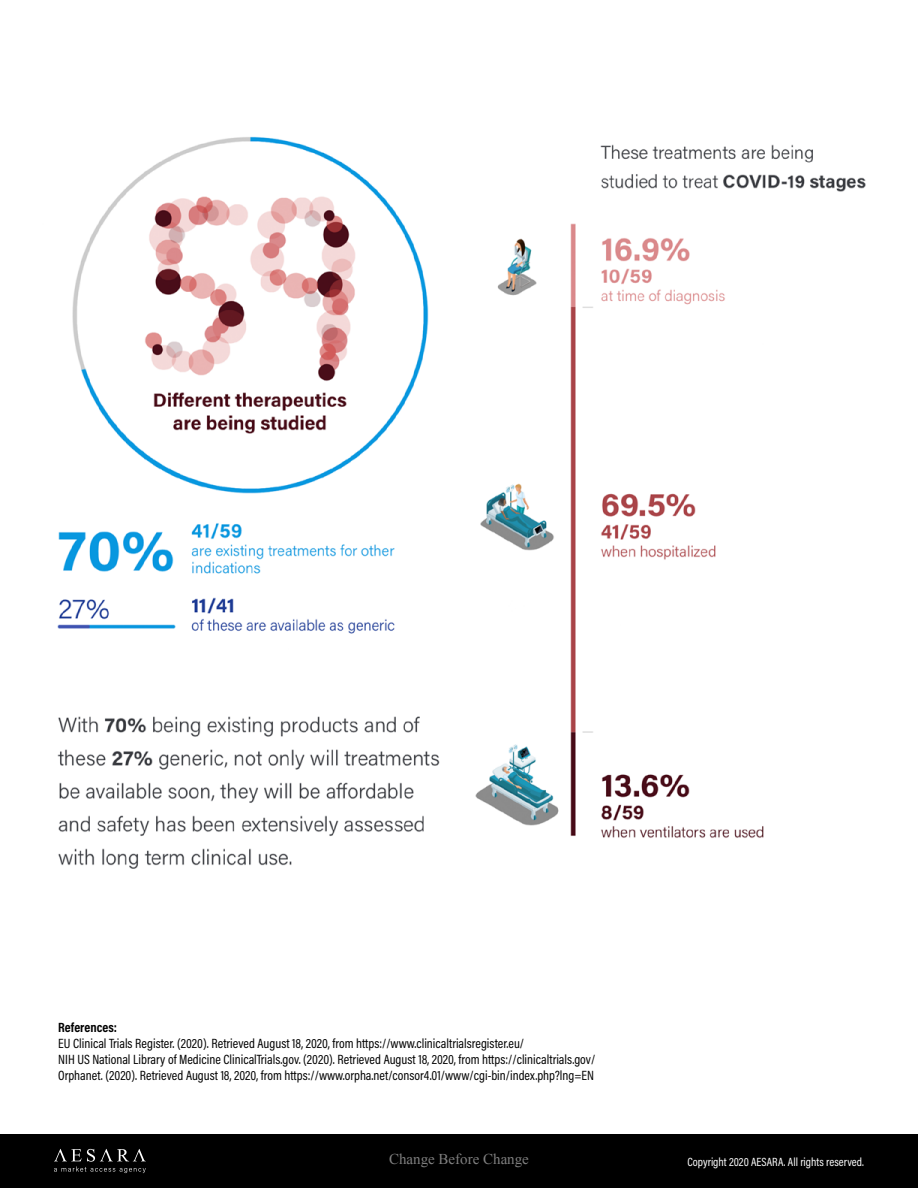
<style>
.page{position:relative;width:918px;height:1188px;background:#fff}
.page>*{position:absolute;margin:0;border:0;box-sizing:border-box;transform-origin:0 0}
.t1{font:15px "Times New Roman";color:#fff}
.t2{font:13.5px/16.2px "Acumin Pro Cond";color:#000}
.t3{font:700 13.5px "Acumin Pro Cond";color:#000}
.t4{font:12px "Acumin Pro Cond";color:#fff}
</style>
<div class="page">
<div style="left:0;top:1134px;width:918px;height:54px;background:#000"></div>
<svg style="left:54px;top:1149px;width:92px;height:24px"></svg>
<img style="left:57px;top:136px;width:809px;height:733px">
<p class="t3" style="left:58px;top:1018px;width:60px">References:</p>
<p class="t2" style="left:58px;top:1035px;width:539px">EU Clinical Trials Register. (2020). Retrieved August 18, 2020, from https://www.clinicaltrialsregister.eu/<br>NIH US National Library of Medicine ClinicalTrials.gov. (2020). Retrieved August 18, 2020, from https://clinicaltrials.gov/<br>Orphanet. (2020). Retrieved August 18, 2020, from https://www.orpha.net/consor4.01/www/cgi-bin/index.php?lng=EN</p>
<p class="t1" style="left:389px;top:1149px;width:141px">Change Before Change</p>
<p class="t4" style="left:687px;top:1154px;width:178px">Copyright 2020 AESARA. All rights reserved.</p>
</div>
